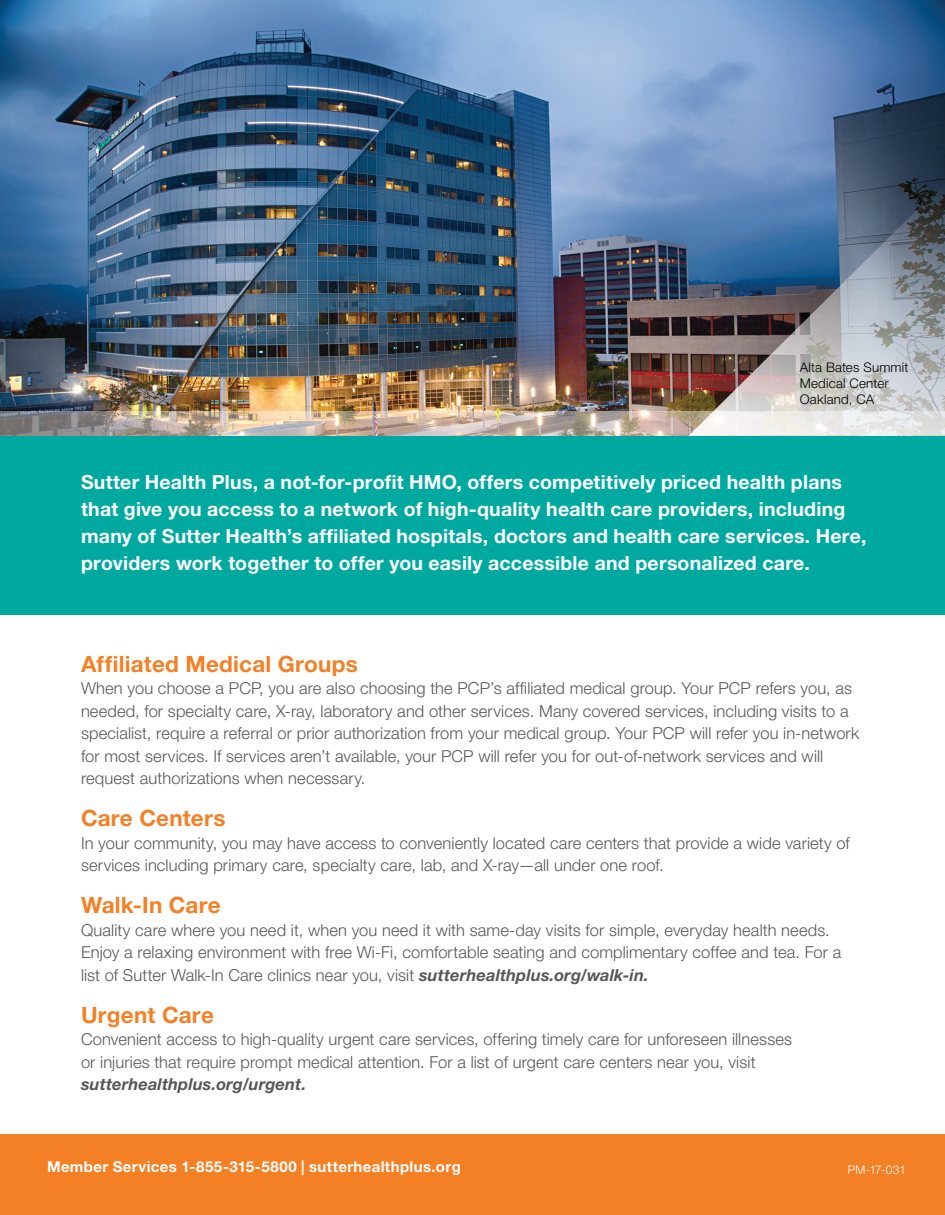
<style>
.page{position:relative;width:945px;height:1215px;background:#fff}
.page>*{position:absolute;margin:0;border:0;box-sizing:border-box;transform-origin:0 0}
.t1{font:700 22.5px "Helvetica Neue LT Std";letter-spacing:.01em;color:#f48026}
.t2{font:700 19.5px/27px "Helvetica Neue LT Std";letter-spacing:.01em;color:#fff}
.t3{font:300 16.5px/22.5px "Helvetica Neue LT Std";letter-spacing:.005em;color:#57585a}
.t4{font:italic 700 16.5px "Helvetica Neue LT Std";letter-spacing:.005em;color:#57585a}
.t5{font:700 15px "Helvetica Neue LT Std";letter-spacing:.025em;color:#fff}
.t6{font:300 13.35px/15.9px "Helvetica Neue LT Std";letter-spacing:.015em;color:#000}
.t7{font:300 12px "Helvetica Neue LT Std";letter-spacing:.01em;color:#fff}
.s1{font-weight:700;font-style:italic}
</style>
<div class="page">
<div style="left:0;top:1134px;width:945px;height:81px;background:#f48026"></div>
<div style="left:0;top:436px;width:945px;height:179px;background:#00a9a0"></div>
<img style="left:0;top:0;width:945px;height:412px">
<img style="left:689px;top:182px;width:256px;height:230px">
<img style="left:0;top:412px;width:945px;height:24px">
<p class="t6" style="left:800px;top:359px;width:110px">Alta Bates Summit<br>Medical Center<br>Oakland, CA</p>
<p class="t2" style="left:81px;top:468px;width:787px">Sutter Health Plus, a not-for-profit HMO, offers competitively priced health plans that give you access to a network of high-quality health care providers, including many of Sutter Health’s affiliated hospitals, doctors and health care services. Here, providers work together to offer you easily accessible and personalized care.</p>
<h1 class="t1" style="left:81px;top:650px;width:278px">Affiliated Medical Groups</h1>
<p class="t3" style="left:81px;top:677px;width:780px">When you choose a PCP, you are also choosing the PCP’s affiliated medical group. Your PCP refers you, as needed, for specialty care, X-ray, laboratory and other services. Many covered services, including visits to a specialist, require a referral or prior authorization from your medical group. Your PCP will refer you in-network for most services. If services aren’t available, your PCP will refer you for out-of-network services and will request authorizations when necessary.</p>
<h1 class="t1" style="left:81px;top:804px;width:146px">Care Centers</h1>
<p class="t3" style="left:81px;top:831px;width:770px">In your community, you may have access to conveniently located care centers that provide a wide variety of services including primary care, specialty care, lab, and X-ray—all under one roof.</p>
<h1 class="t1" style="left:81px;top:891px;width:141px">Walk-In Care</h1>
<p class="t3" style="left:81px;top:918px;width:762px">Quality care where you need it, when you need it with same-day visits for simple, everyday health needs.<br>Enjoy a relaxing environment with free Wi-Fi, comfortable seating and complimentary coffee and tea. For a list of Sutter Walk-In Care clinics near you, visit <span class="s1">sutterhealthplus.org/walk-in.</span></p>
<h1 class="t1" style="left:81px;top:1001px;width:134px">Urgent Care</h1>
<p class="t3" style="left:81px;top:1028px;width:713px">Convenient access to high-quality urgent care services, offering timely care for unforeseen illnesses or injuries that require prompt medical attention. For a list of urgent care centers near you, visit</p>
<p class="t4" style="left:81px;top:1074px;width:227px">sutterhealthplus.org/urgent.</p>
<p class="t5" style="left:47px;top:1157px;width:415px">Member Services 1-855-315-5800 | sutterhealthplus.org</p>
<p class="t7" style="left:845px;top:1161px;width:63px">PM-16 XX</p>
<p class="t7" style="left:848px;top:1162px;width:60px">PM-17-031</p>
</div>
